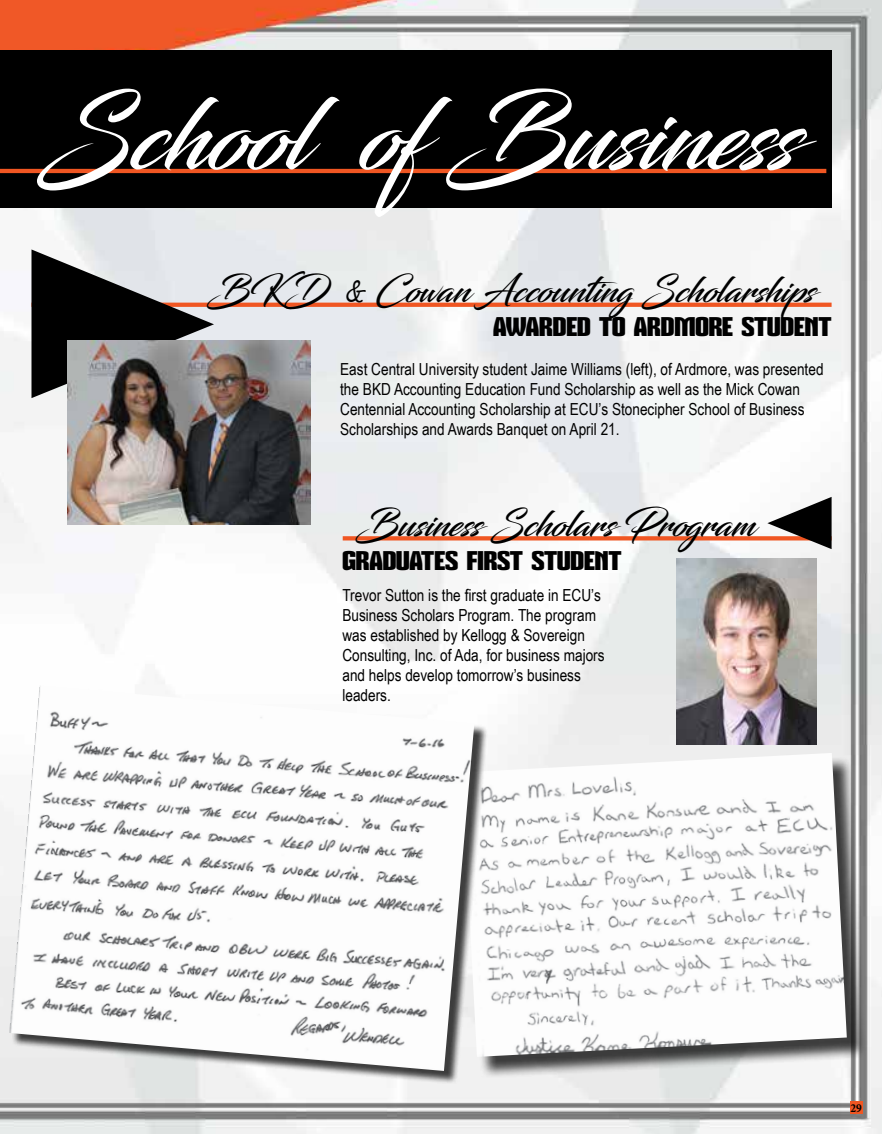
<style>
.page{position:relative;width:882px;height:1134px;background:#fff}
.page>*{position:absolute;margin:0;border:0;box-sizing:border-box;transform-origin:0 0}
.t1{font:98px "Blacksword";color:#fff}
.t2{font:35px "Blacksword";color:#000}
.t3{font:26.25px "Mikodacs PCS";color:#000}
.t4{font:16.62px/19.9px "Arial Narrow";color:#000}
.t5{font:700 condensed 12.25px "Minion Pro";color:#000}
.s1{font-family:"Freestyle Script"}
</style>
<div class="page">
<img style="left:0;top:0;width:882px;height:1134px">
<div style="left:0;top:50px;width:832px;height:157px;background:#000"></div>
<hr style="left:0;top:169px;width:826px;height:4px;background:#f05622">
<svg style="left:214px;top:303px;width:618px;height:4px;background:#ef5a27"></svg>
<svg style="left:32px;top:249px;width:182px;height:149px;background:#5b5b5c"></svg>
<img style="left:68px;top:340px;width:242px;height:185px">
<div style="left:343px;top:536px;width:489px;height:5px;background:#f05622"></div>
<svg style="left:767px;top:497px;width:65px;height:52px"></svg>
<img style="left:677px;top:559px;width:139px;height:186px">
<div style="left:465px;top:756px;width:403px;height:322px;background:#000;opacity:.75"></div>
<img style="left:488px;top:753px;width:359px;height:304px">
<div style="left:11px;top:688px;width:477px;height:396px;background:#000;opacity:.75"></div>
<img style="left:9px;top:686px;width:465px;height:385px">
<div style="left:850px;top:1101px;width:13px;height:13px;background:#f05622"></div>
<h1 class="t1" style="left:37px;top:78px;width:764px">School ofBusiness</h1>
<h2 class="t2" style="left:207px;top:270px;width:610px">BKD <span class="s1">&amp;</span> Cowan Accounting Scholarships</h2>
<h3 class="t3" style="left:493px;top:311px;width:340px">AWARDED TO ARDMORE STUDENT</h3>
<p class="t4" style="left:340px;top:359px;width:485px">East Central University student Jaime Williams (left), of Ardmore, was presented the BKD Accounting Education Fund Scholarship as well as the Mick Cowan Centennial Accounting Scholarship at ECU’s Stonecipher School of Business Scholarships and Awards Banquet on April 21.</p>
<h2 class="t2" style="left:356px;top:503px;width:401px">Business Scholars Program</h2>
<h3 class="t3" style="left:342px;top:545px;width:281px">GRADUATES FIRST STUDENT</h3>
<p class="t4" style="left:342px;top:584px;width:264px">Trevor Sutton is the first graduate in ECU’s Business Scholars Program. The program was established by Kellogg &amp; Sovereign Consulting, Inc. of Ada, for business majors and helps develop tomorrow’s business leaders.</p>
<p class="t5" style="left:850px;top:1099px;width:13px">29</p>
</div>
